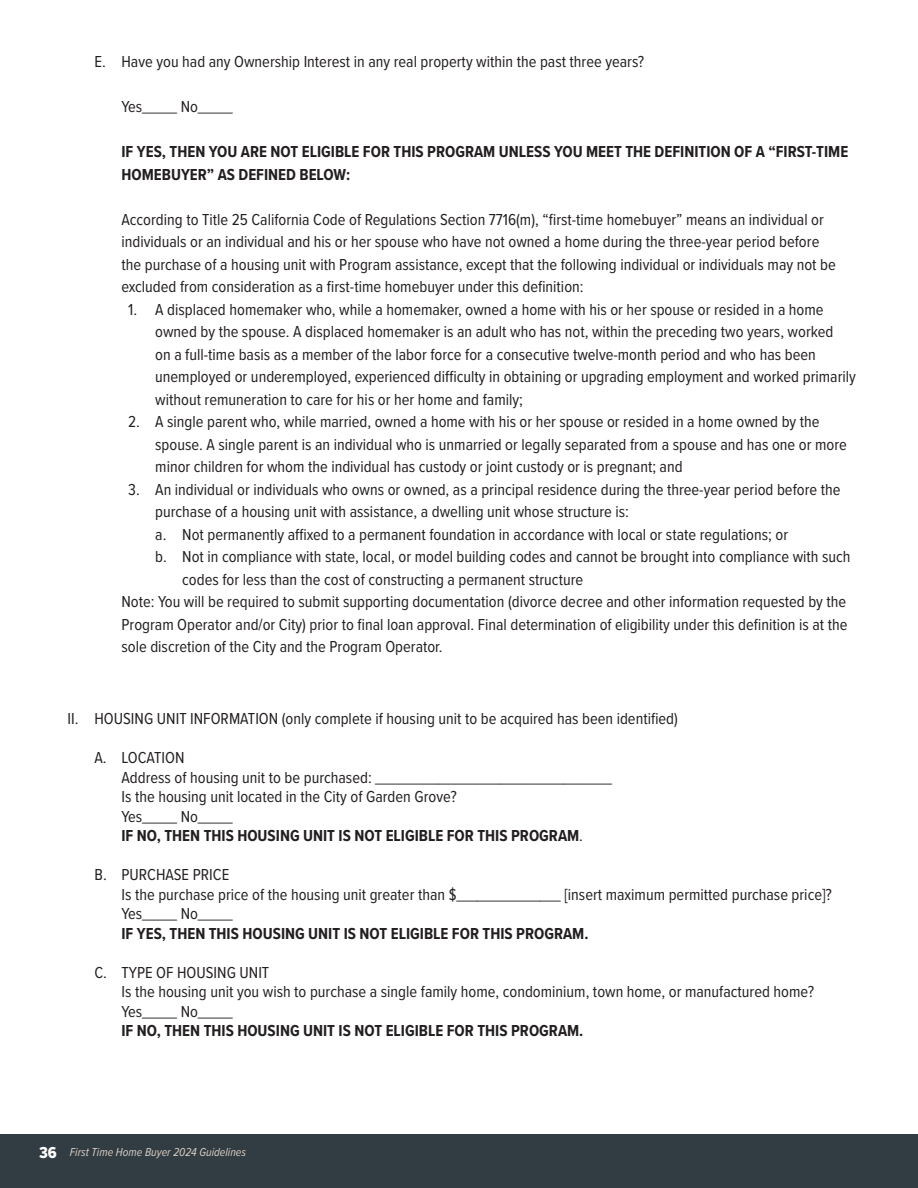
<style>
.page{position:relative;width:918px;height:1188px;background:#fff}
.page>*{position:absolute;margin:0;border:0;box-sizing:border-box;transform-origin:0 0}
.number_list_level_2_v2_copy{font:16.5px/22.5px "Proxima Nova Cond";color:#231f20}
.t1{font:700 16.5px/22.5px "Proxima Nova Cond";color:#231f20}
.t2{font:italic 12px "Proxima Nova Cond";color:#d7cdc3}
.s1{font-weight:700}
.s2{font-family:"Proxima Nova Cond Extrabld";font-style:normal;font-size:16.5px;color:#fff}
</style>
<div class="page">
<div style="left:0;top:1134px;width:918px;height:54px;background:#323c43"></div>
<p class="number_list_level_2_v2_copy" style="left:94px;top:50px;width:551px">E. Have you had any Ownership Interest in any real property within the past three years?</p>
<p class="number_list_level_2_v2_copy" style="left:122px;top:95px;width:113px">Yes_____ No_____</p>
<p class="t1" style="left:122px;top:140px;width:728px">IF YES, THEN YOU ARE NOT ELIGIBLE FOR THIS PROGRAM UNLESS YOU MEET THE DEFINITION OF A “FIRST-TIME<br>HOMEBUYER” AS DEFINED BELOW:</p>
<p class="number_list_level_2_v2_copy" style="left:122px;top:207px;width:716px">According to Title 25 California Code of Regulations Section 7716(m), “first-time homebuyer” means an individual or individuals or an individual and his or her spouse who have not owned a home during the three-year period before the purchase of a housing unit with Program assistance, except that the following individual or individuals may not be excluded from consideration as a first-time homebuyer under this definition:</p>
<p class="number_list_level_2_v2_copy" style="left:155px;top:297px;width:702px;text-indent:-27px">1. A displaced homemaker who, while a homemaker, owned a home with his or her spouse or resided in a home owned by the spouse. A displaced homemaker is an adult who has not, within the preceding two years, worked<br>on a full-time basis as a member of the labor force for a consecutive twelve-month period and who has been unemployed or underemployed, experienced difficulty in obtaining or upgrading employment and worked primarily without remuneration to care for his or her home and family;</p>
<p class="number_list_level_2_v2_copy" style="left:155px;top:410px;width:693px;text-indent:-27px">2. A single parent who, while married, owned a home with his or her spouse or resided in a home owned by the spouse. A single parent is an individual who is unmarried or legally separated from a spouse and has one or more minor children for whom the individual has custody or joint custody or is pregnant; and</p>
<p class="number_list_level_2_v2_copy" style="left:155px;top:477px;width:687px;text-indent:-27px">3. An individual or individuals who owns or owned, as a principal residence during the three-year period before the purchase of a housing unit with assistance, a dwelling unit whose structure is:</p>
<p class="number_list_level_2_v2_copy" style="left:155px;top:522px;width:634px">a. Not permanently affixed to a permanent foundation in accordance with local or state regulations; or</p>
<p class="number_list_level_2_v2_copy" style="left:182px;top:545px;width:670px;text-indent:-27px">b. Not in compliance with state, local, or model building codes and cannot be brought into compliance with such codes for less than the cost of constructing a permanent structure</p>
<p class="number_list_level_2_v2_copy" style="left:122px;top:590px;width:728px;text-align:justify">Note: You will be required to submit supporting documentation (divorce decree and other information requested by the Program Operator and/or City) prior to final loan approval. Final determination of eligibility under this definition is at the sole discretion of the City and the Program Operator.</p>
<p class="number_list_level_2_v2_copy" style="left:68px;top:707px;width:612px">II. HOUSING UNIT INFORMATION (only complete if housing unit to be acquired has been identified)</p>
<p class="number_list_level_2_v2_copy" style="left:122px;top:747px;width:492px;line-height:19.5px;text-indent:-27px">A. LOCATION<br>Address of housing unit to be purchased: __________________________________ Is the housing unit located in the City of Garden Grove?<br>Yes_____ No_____<br><span class="s1">IF NO, THEN THIS HOUSING UNIT IS NOT ELIGIBLE FOR THIS PROGRAM</span>.</p>
<p class="number_list_level_2_v2_copy" style="left:122px;top:864px;width:712px;line-height:19.5px;text-indent:-27px">B. PURCHASE PRICE<br>Is the purchase price of the housing unit greater than $_______________ [insert maximum permitted purchase price]?<br>Yes_____ No_____<br><span class="s1">IF YES, THEN THIS HOUSING UNIT IS NOT ELIGIBLE FOR THIS PROGRAM.</span></p>
<p class="number_list_level_2_v2_copy" style="left:122px;top:962px;width:694px;line-height:19.5px;text-indent:-27px">C. TYPE OF HOUSING UNIT<br>Is the housing unit you wish to purchase a single family home, condominium, town home, or manufactured home?<br>Yes_____ No_____<br><span class="s1">IF NO, THEN THIS HOUSING UNIT IS NOT ELIGIBLE FOR THIS PROGRAM.</span></p>
<p class="t2" style="left:39px;top:1143px;width:209px"><span class="s2">36</span> First Time Home Buyer 2024 Guidelines</p>
</div>
